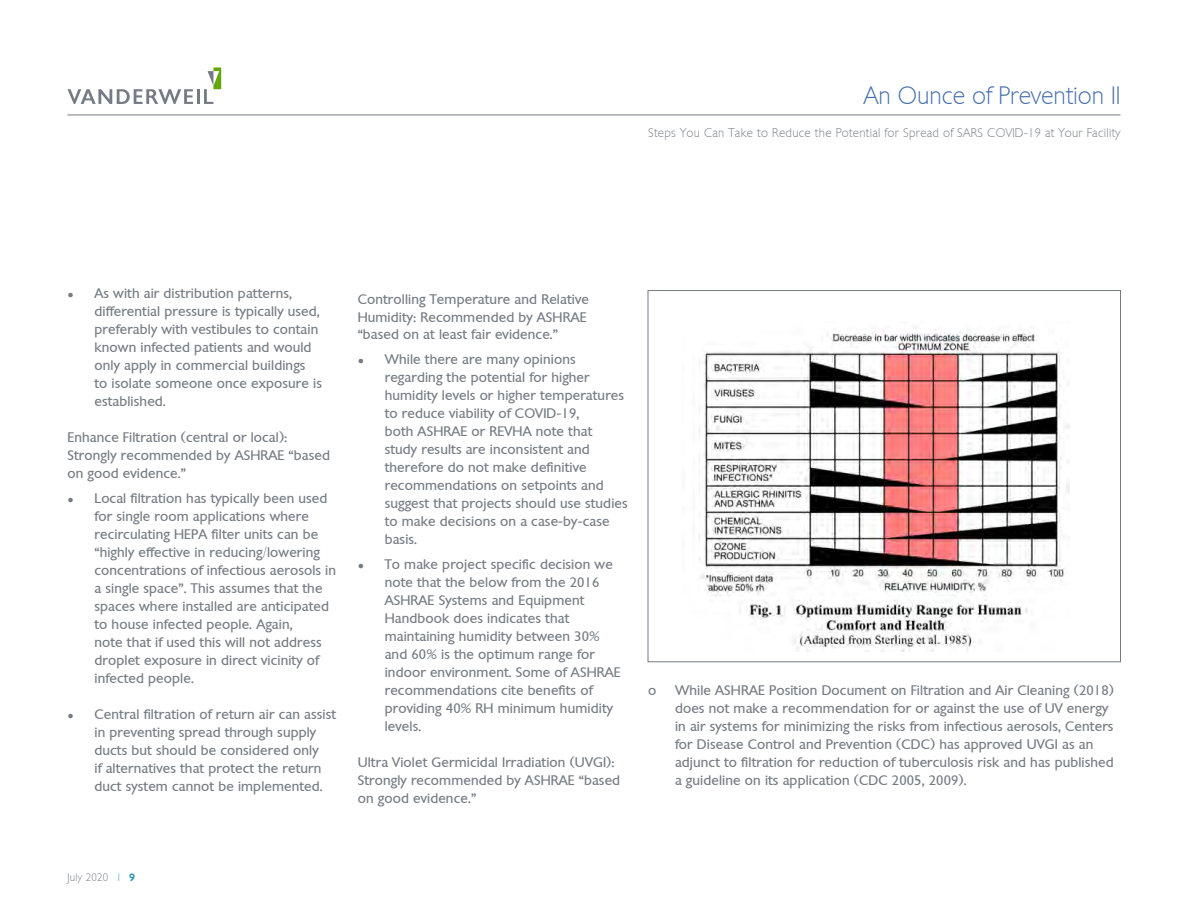
<style>
.page{position:relative;width:1188px;height:918px;background:#fff}
.page>*{position:absolute;margin:0;border:0;box-sizing:border-box;transform-origin:0 0}
.t1{font:200 24px "Chantilly";color:#436da8}
.t2{font:13.5px/18px "Chantilly";letter-spacing:.01em;color:#747b83}
.t3{font:200 12px "Chantilly";letter-spacing:.025em;color:#747b83}
.t4{font:200 10.5px "Chantilly";letter-spacing:.025em;color:#747b83}
.s1{font-family:"Arial";font-size:10.5px}
.s2{color:#2e97b4}
.s3{font-weight:600;color:#2e97b4}
</style>
<div class="page">
<hr style="left:68px;top:115px;width:1052px;height:1px;background:#747b83">
<svg style="left:68px;top:89px;width:125px;height:15px"></svg>
<hr style="left:197px;top:89px;width:3px;height:15px;background:#747b83">
<svg style="left:204px;top:68px;width:17px;height:36px"></svg>
<img style="left:699px;top:329px;width:370px;height:322px">
<h1 class="t1" style="left:864px;top:81px;width:258px">An Ounce of Prevention II</h1>
<p class="t3" style="left:648px;top:126px;width:474px">Steps You Can Take to Reduce the Potential for Spread of SARS COVID-19 at Your Facility</p>
<p class="t2" style="left:94px;top:284px;width:229px;text-indent:-27px"><span class="s1">●</span> As with air distribution patterns, differential pressure is typically used, preferably with vestibules to contain known infected patients and would only apply in commercial buildings<br>to isolate someone once exposure is established.</p>
<p class="t2" style="left:68px;top:428px;width:264px">Enhance Filtration (central or local):<br>Strongly recommended by ASHRAE “based on good evidence.”</p>
<p class="t2" style="left:94px;top:489px;width:243px;text-indent:-27px"><span class="s1">●</span> Local filtration has typically been used for single room applications where recirculating HEPA filter units can be “highly effective in reducing/lowering concentrations of infectious aerosols in a single space”. This assumes that the spaces where installed are anticipated to house infected people. Again,<br>note that if used this will not address droplet exposure in direct vicinity of infected people.</p>
<p class="t2" style="left:94px;top:705px;width:243px;text-indent:-27px"><span class="s1">●</span> Central filtration of return air can assist in preventing spread through supply ducts but should be considered only<br>if alternatives that protect the return duct system cannot be implemented.</p>
<p class="t2" style="left:358px;top:290px;width:233px">Controlling Temperature and Relative<br>Humidity: Recommended by ASHRAE “based on at least fair evidence.”</p>
<p class="t2" style="left:385px;top:350px;width:245px;text-indent:-27px"><span class="s1">●</span> While there are many opinions regarding the potential for higher humidity levels or higher temperatures to reduce viability of COVID-19,<br>both ASHRAE or REVHA note that study results are inconsistent and therefore do not make definitive recommendations on setpoints and suggest that projects should use studies to make decisions on a case-by-case basis.</p>
<p class="t2" style="left:385px;top:555px;width:237px;text-indent:-27px"><span class="s1">●</span> To make project specific decision we note that the below from the 2016<br>ASHRAE Systems and Equipment<br>Handbook does indicates that maintaining humidity between 30% and 60% is the optimum range for indoor environment. Some of ASHRAE recommendations cite benefits of providing 40% RH minimum humidity levels.</p>
<p class="t2" style="left:358px;top:753px;width:264px">Ultra Violet Germicidal Irradiation (UVGI):<br>Strongly recommended by ASHRAE “based on good evidence.”</p>
<p class="t2" style="left:648px;top:681px;width:10px">o</p>
<p class="t2" style="left:675px;top:681px;width:440px">While ASHRAE Position Document on Filtration and Air Cleaning (2018) does not make a recommendation for or against the use of UV energy in air systems for minimizing the risks from infectious aerosols, Centers for Disease Control and Prevention (CDC) has approved UVGI as an adjunct to filtration for reduction of tuberculosis risk and has published a guideline on its application (CDC 2005, 2009).</p>
<p class="t4" style="left:68px;top:871px;width:69px">July 2020 <span class="s2">|</span> <span class="s3">9</span></p>
</div>
